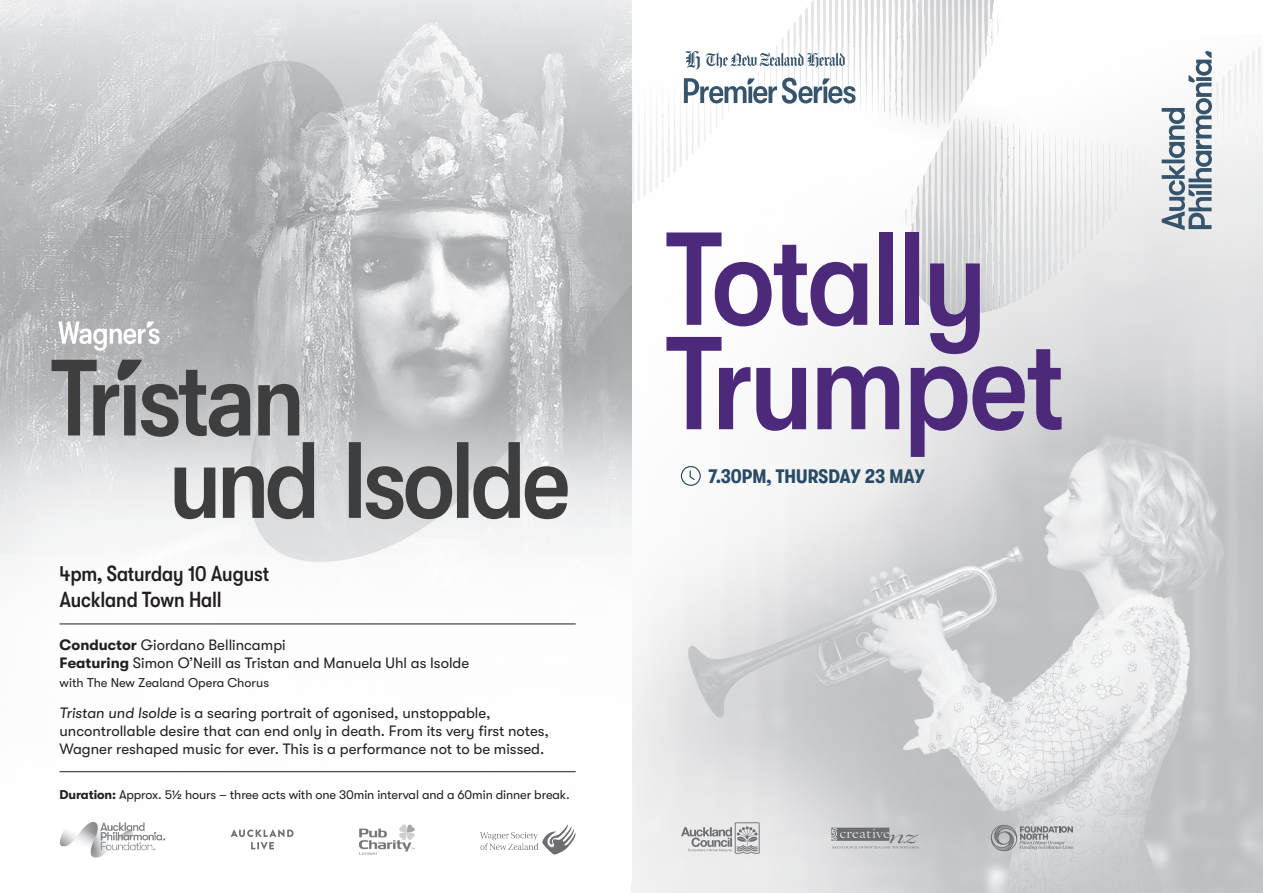
<style>
.page{position:relative;width:1263px;height:893px;background:#fff}
.page>*{position:absolute;margin:0;border:0;box-sizing:border-box;transform-origin:0 0}
.t1{font:500 condensed 131.85px/104.4px "GT Walsheim";letter-spacing:-.025em;color:#4d297c}
.t2{font:500 condensed 21.75px/25.5px "GT Walsheim";letter-spacing:-.01em;color:#231f20}
.t3{font:700 condensed 19.5px "GT Walsheim";color:#294b65}
.t4{font:15px/18px "GT Walsheim";color:#231f20}
.t5{font:12.75px "GT Walsheim";letter-spacing:-.01em;color:#231f20}
.s1{font-weight:700}
.s2{font-style:italic}
</style>
<div class="page">
<img style="left:631px;top:345px;width:632px;height:548px">
<img style="left:631px;top:0;width:632px;height:345px">
<svg style="left:681px;top:822px;width:79px;height:32px;background:#c5c6c7"></svg>
<svg style="left:831px;top:828px;width:88px;height:20px;background:#a7a7aa"></svg>
<svg style="left:991px;top:825px;width:82px;height:26px;background:#b0b1b4"></svg>
<div style="left:681px;top:466px;width:20px;height:20px;border:1px solid #294b65;border-radius:50%"></div>
<svg style="left:689px;top:470px;width:7px;height:11px"></svg>
<svg style="left:706px;top:53px;width:139px;height:15px"></svg>
<svg style="left:685px;top:51px;width:15px;height:19px"></svg>
<svg style="left:684px;top:78px;width:171px;height:26px"></svg>
<svg style="left:1161px;top:50px;width:51px;height:180px"></svg>
<img style="left:0;top:0;width:631px;height:850px">
<svg style="left:52px;top:360px;width:516px;height:159px;background:#acacae"></svg>
<svg style="left:58px;top:321px;width:102px;height:30px"></svg>
<hr style="left:60px;top:624px;width:516px;height:1px;background:#231f20">
<hr style="left:60px;top:771px;width:516px;height:1px;background:#231f20">
<img style="left:60px;top:821px;width:105px;height:37px">
<img style="left:359px;top:824px;width:55px;height:31px">
<svg style="left:231px;top:829px;width:63px;height:20px"></svg>
<img style="left:480px;top:824px;width:96px;height:31px">
<p class="t2" style="left:60px;top:561px;width:211px">4pm, Saturday 10 August<br>Auckland Town Hall</p>
<p class="t4" style="left:60px;top:636px;width:411px"><span class="s1">Conductor</span> Giordano Bellincampi<br><span class="s1">Featuring</span> Simon O’Neill as Tristan and Manuela Uhl as Isolde</p>
<p class="t5" style="left:60px;top:676px;width:211px">with The New Zealand Opera Chorus</p>
<p class="t4" style="left:60px;top:704px;width:491px"><span class="s2">Tristan und Isolde</span> is a searing portrait of agonised, unstoppable, uncontrollable desire that can end only in death. From its very first notes,<br>Wagner reshaped music for ever. This is a performance not to be missed.</p>
<p class="t5" style="left:60px;top:787px;width:512px"><span class="s1">Duration:</span> Approx. 5½ hours – three acts with one 30min interval and a 60min dinner break.</p>
<p class="t1" style="left:666px;top:228px;width:400px">Totally<br>Trumpet</p>
<p class="t3" style="left:709px;top:465px;width:218px">7.30PM, THURSDAY 23 MAY</p>
</div>
